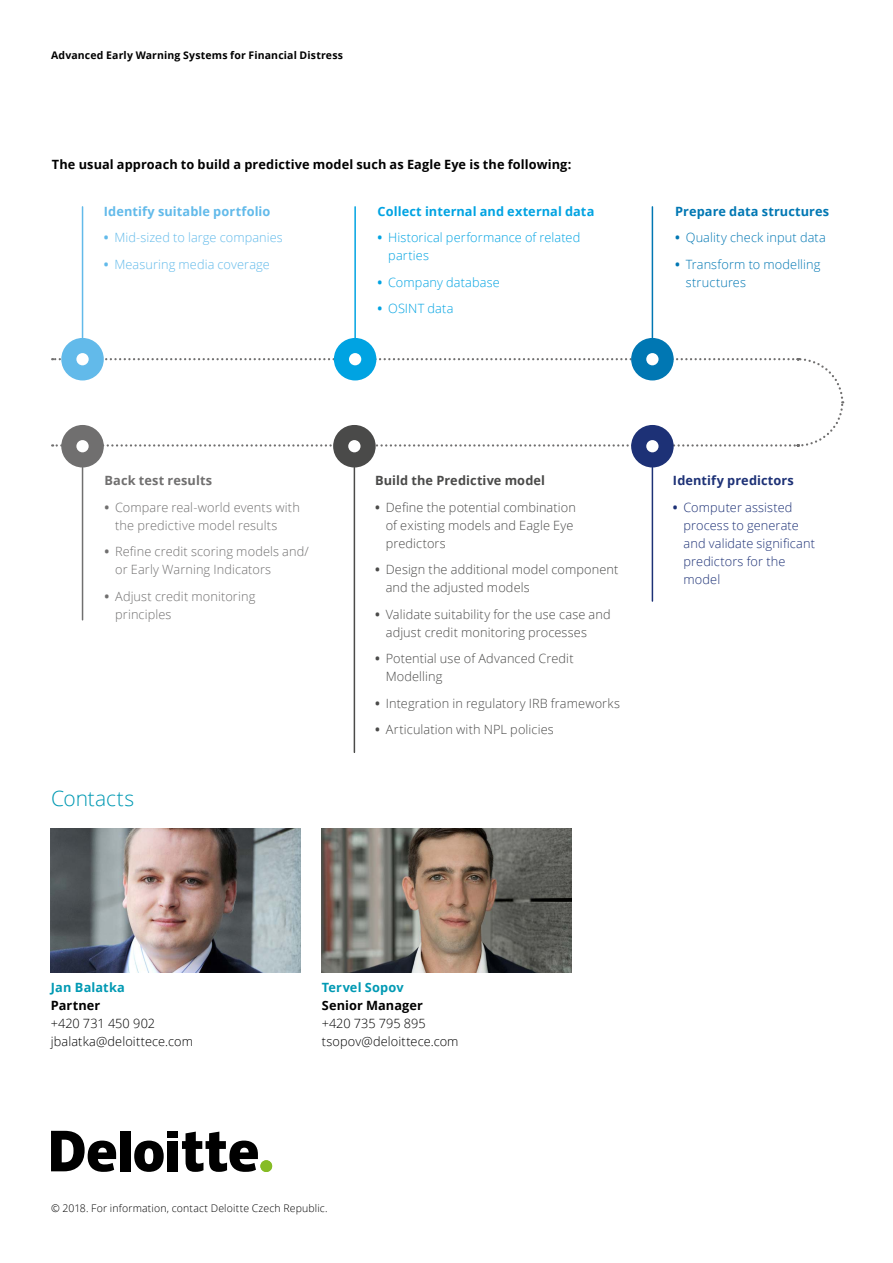
<style>
.page{position:relative;width:893px;height:1263px;background:#fff}
.page>*{position:absolute;margin:0;border:0;box-sizing:border-box;transform-origin:0 0}
.t1{font:300 21px "Open Sans";letter-spacing:-.005em;color:#0099b3}
.t2{font:300 12.75px/18px "Open Sans";letter-spacing:.01em;color:#4a4a49}
.t3{font:300 12.75px/18px "Open Sans";letter-spacing:.01em;color:#706f6f}
.t4{font:700 12.75px "Open Sans";letter-spacing:.01em;color:#000}
.t5{font:300 12.75px/18px "Open Sans";letter-spacing:.01em;color:#1d3176}
.t6{font:300 12.75px/18px "Open Sans";letter-spacing:.005em;color:#000}
.t7{font:300 12.75px/18px "Open Sans";letter-spacing:.01em;color:#00a3e2}
.t8{font:300 12.75px/18px "Open Sans";letter-spacing:.01em;color:#0077b3}
.t9{font:300 12.75px "Open Sans";letter-spacing:.005em;color:#62baea}
.t10{font:700 12.75px "Open Sans";letter-spacing:.005em;color:#00a3e2}
.t11{font:700 12.75px "Open Sans";letter-spacing:.01em;color:#62baea}
.t12{font:700 12.75px "Open Sans";letter-spacing:.01em;color:#4a4a49}
.t13{font:700 12.75px "Open Sans";letter-spacing:.01em;color:#0099b3}
.t14{font:700 12.75px "Open Sans";letter-spacing:.005em;color:#0077b3}
.t15{font:700 12.75px "Open Sans";letter-spacing:.01em;color:#1d3176}
.t16{font:700 12.75px "Open Sans";letter-spacing:.01em;color:#706f6f}
.t17{font:300 10.5px "Open Sans";letter-spacing:.015em;color:#000}
.t18{font:700 10.5px "Open Sans";letter-spacing:.015em;color:#000}
.s1{font-weight:700}
</style>
<div class="page">
<img style="left:51px;top:828px;width:249px;height:144px">
<img style="left:322px;top:828px;width:249px;height:144px">
<div style="left:260px;top:1160px;width:12px;height:12px;background:#86bc25;border-radius:50%"></div>
<div style="left:120px;top:1131px;width:10px;height:40px;background:#000"></div>
<svg style="left:134px;top:1140px;width:30px;height:32px"></svg>
<div style="left:168px;top:1141px;width:10px;height:30px;background:#000"></div>
<div style="left:168px;top:1131px;width:10px;height:6px;background:#000"></div>
<svg style="left:182px;top:1131px;width:76px;height:41px"></svg>
<svg style="left:51px;top:1131px;width:65px;height:41px"></svg>
<svg style="left:52px;top:357px;width:792px;height:90px"></svg>
<div style="left:61px;top:338px;width:43px;height:42px;background:#62baea;border-radius:50%"></div>
<div style="left:61px;top:425px;width:43px;height:42px;background:#706f6f;border-radius:50%"></div>
<div style="left:334px;top:338px;width:42px;height:42px;background:#00a3e2;border-radius:50%"></div>
<div style="left:333px;top:425px;width:43px;height:42px;background:#4a4a49;border-radius:50%"></div>
<hr style="left:82px;top:207px;width:1px;height:150px;background:#62baea">
<hr style="left:82px;top:447px;width:1px;height:173px;background:#706f6f">
<hr style="left:354px;top:207px;width:2px;height:150px;background:#00a3e2">
<hr style="left:354px;top:447px;width:1px;height:305px;background:#4a4a49">
<div style="left:631px;top:338px;width:43px;height:42px;background:#0077b3;border-radius:50%"></div>
<div style="left:631px;top:425px;width:43px;height:42px;background:#1d3176;border-radius:50%"></div>
<hr style="left:652px;top:207px;width:1px;height:150px;background:#0077b3">
<hr style="left:652px;top:447px;width:1px;height:154px;background:#1d3176">
<div style="left:76px;top:353px;width:13px;height:12px;background:#fff;border-radius:50%"></div>
<div style="left:76px;top:440px;width:13px;height:12px;background:#fff;border-radius:50%"></div>
<div style="left:349px;top:353px;width:12px;height:12px;background:#fff;border-radius:50%"></div>
<div style="left:348px;top:440px;width:12px;height:12px;background:#fff;border-radius:50%"></div>
<div style="left:646px;top:353px;width:12px;height:12px;background:#fff;border-radius:50%"></div>
<div style="left:646px;top:440px;width:12px;height:12px;background:#fff;border-radius:50%"></div>
<p class="t18" style="left:51px;top:48px;width:294px">Advanced Early Warning Systems for Financial Distress</p>
<p class="t4" style="left:52px;top:156px;width:521px">The usual approach to build a predictive model such as Eagle Eye is the following:</p>
<p class="t11" style="left:104px;top:202px;width:168px">Identify suitable portfolio</p>
<p class="t9" style="left:104px;top:229px;width:181px"><span class="s1">•</span> Mid-sized to large companies</p>
<p class="t9" style="left:104px;top:255px;width:167px"><span class="s1">•</span> Measuring media coverage</p>
<p class="t10" style="left:378px;top:202px;width:218px">Collect internal and external data</p>
<p class="t7" style="left:388px;top:228px;width:194px;text-indent:-11px"><span class="s1">•</span> Historical performance of related parties</p>
<p class="t7" style="left:378px;top:273px;width:124px"><span class="s1">•</span> Company database</p>
<p class="t7" style="left:378px;top:299px;width:77px"><span class="s1">•</span> OSINT data</p>
<p class="t14" style="left:675px;top:202px;width:156px">Prepare data structures</p>
<p class="t8" style="left:675px;top:228px;width:152px"><span class="s1">•</span> Quality check input data</p>
<p class="t8" style="left:686px;top:255px;width:136px;text-indent:-11px"><span class="s1">•</span> Transform to modelling structures</p>
<p class="t16" style="left:105px;top:472px;width:109px">Back test results</p>
<p class="t3" style="left:115px;top:498px;width:186px;text-indent:-11px"><span class="s1">•</span> Compare real-world events with the predictive model results</p>
<p class="t3" style="left:115px;top:542px;width:195px;text-indent:-11px"><span class="s1">•</span> Refine credit scoring models and/ or Early Warning Indicators</p>
<p class="t3" style="left:115px;top:587px;width:142px;text-indent:-11px"><span class="s1">•</span> Adjust credit monitoring principles</p>
<h1 class="t1" style="left:51px;top:784px;width:85px">Contacts</h1>
<p class="t12" style="left:375px;top:472px;width:171px">Build the Predictive model</p>
<p class="t2" style="left:386px;top:498px;width:192px;text-indent:-11px"><span class="s1">•</span> Define the potential combination of existing models and Eagle Eye predictors</p>
<p class="t2" style="left:386px;top:560px;width:234px;text-indent:-11px"><span class="s1">•</span> Design the additional model component and the adjusted models</p>
<p class="t2" style="left:386px;top:605px;width:226px;text-indent:-11px"><span class="s1">•</span> Validate suitability for the use case and adjust credit monitoring processes</p>
<p class="t2" style="left:386px;top:649px;width:189px;text-indent:-11px"><span class="s1">•</span> Potential use of Advanced Credit<br>Modelling</p>
<p class="t2" style="left:375px;top:694px;width:246px"><span class="s1">•</span> Integration in regulatory IRB frameworks</p>
<p class="t2" style="left:375px;top:720px;width:180px"><span class="s1">•</span> Articulation with NPL policies</p>
<p class="t15" style="left:673px;top:472px;width:122px">Identify predictors</p>
<p class="t5" style="left:684px;top:498px;width:133px;text-indent:-11px"><span class="s1">•</span> Computer assisted process to generate and validate significant predictors for the model</p>
<p class="t13" style="left:51px;top:978px;width:75px">Jan Balatka</p>
<p class="t4" style="left:51px;top:996px;width:51px">Partner</p>
<p class="t6" style="left:51px;top:1014px;width:144px">+420 731 450 902 jbalatka@deloittece.com</p>
<p class="t13" style="left:322px;top:978px;width:84px">Tervel Sopov</p>
<p class="t4" style="left:322px;top:996px;width:103px">Senior Manager</p>
<p class="t6" style="left:322px;top:1014px;width:138px">+420 735 795 895 tsopov@deloittece.com</p>
<p class="t17" style="left:51px;top:1201px;width:278px">© 2018. For information, contact Deloitte Czech Republic.</p>
</div>
